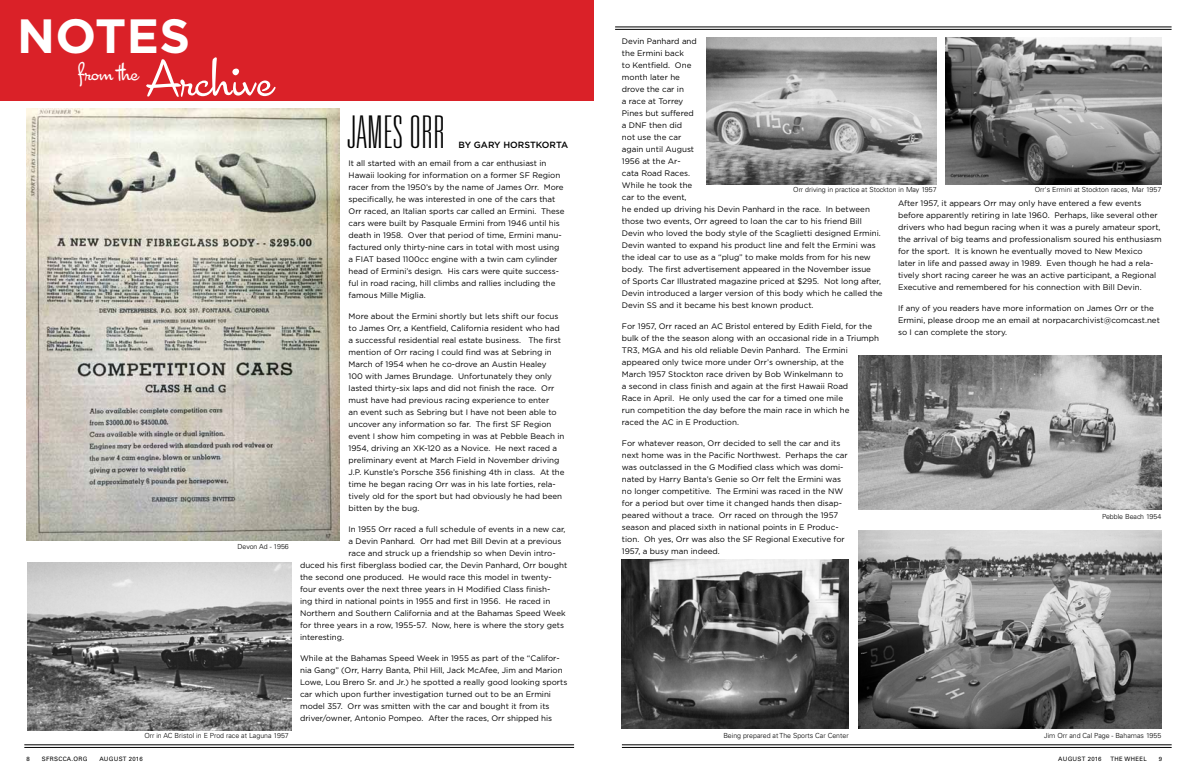
<style>
.page{position:relative;width:1188px;height:774px;background:#fff}
.page>*{position:absolute;margin:0;border:0;box-sizing:border-box;transform-origin:0 0}
.t1{font:51.9px "Cocktail Script";letter-spacing:.01em;color:#fff}
.t2{font:700 48px "Gotham";letter-spacing:.01em;color:#fff}
.t3{font:100 ultra-condensed 45.1px "Univers";letter-spacing:.025em;color:#000}
.t4{font:24px "Cocktail Script";letter-spacing:.01em;color:#fff}
.t5{font:500 9px "Gotham";color:#000}
.t6{font:8px/12px "Gotham";color:#000}
.t7{font:300 7px "Univers";color:#000}
.t8{font:6px "Univers";letter-spacing:.05em;color:#000}
</style>
<div class="page">
<hr style="left:24px;top:745px;width:550px;height:1px;background:#000">
<hr style="left:622px;top:745px;width:550px;height:1px;background:#000">
<hr style="left:24px;top:747px;width:550px;height:1px;background:#000">
<hr style="left:622px;top:747px;width:550px;height:1px;background:#000">
<hr style="left:615px;top:26px;width:557px;height:1px;background:#000">
<hr style="left:615px;top:29px;width:557px;height:1px;background:#000">
<img style="left:27px;top:563px;width:264px;height:167px">
<img style="left:26px;top:108px;width:314px;height:432px">
<div style="left:0;top:0;width:594px;height:101px;background:#da2128"></div>
<img style="left:945px;top:37px;width:216px;height:147px">
<img style="left:859px;top:530px;width:302px;height:199px">
<img style="left:707px;top:37px;width:230px;height:147px">
<img style="left:859px;top:355px;width:302px;height:154px">
<img style="left:622px;top:560px;width:227px;height:169px">
<h2 class="t2" style="left:17px;top:8px;width:175px">NOTES</h2>
<h3 class="t4" style="left:78px;top:57px;width:61px">from the</h3>
<h1 class="t1" style="left:147px;top:47px;width:127px">Archive</h1>
<p class="t7" style="left:238px;top:542px;width:53px">Devon Ad - 1956</p>
<p class="t7" style="left:144px;top:731px;width:146px">Orr in AC Bristol in E Prod race at Laguna 1957</p>
<h3 class="t3" style="left:348px;top:109px;width:99px">JAMES ORR</h3>
<p class="t5" style="left:459px;top:140px;width:111px">BY GARY HORSTKORTA</p>
<p class="t6" style="left:349px;top:157px;width:218px">It all started with an email from a car enthusiast in Hawaii looking for information on a former SF Region racer from the 1950’s by the name of James Orr. More specifically, he was interested in one of the cars that Orr raced, an Italian sports car called an Ermini. These cars were built by Pasquale Ermini from 1946 until his death in 1958. Over that period of time, Ermini manu&shy;factured only thirty-nine cars in total with most using a FIAT based 1100cc engine with a twin cam cylinder head of Ermini’s design. His cars were quite success&shy;ful in road racing, hill climbs and rallies including the famous Mille Miglia.</p>
<p class="t6" style="left:349px;top:310px;width:218px">More about the Ermini shortly but lets shift our focus to James Orr, a Kentfield, California resident who had a successful residential real estate business. The first mention of Orr racing I could find was at Sebring in March of 1954 when he co-drove an Austin Healey<br>100 with James Brundage. Unfortunately they only lasted thirty-six laps and did not finish the race. Orr must have had previous racing experience to enter<br>an event such as Sebring but I have not been able to uncover any information so far. The first SF Region event I show him competing in was at Pebble Beach in 1954, driving an XK-120 as a Novice. He next raced a preliminary event at March Field in November driving J.P. Kunstle’s Porsche 356 finishing 4th in class. At the time he began racing Orr was in his late forties, rela&shy;tively old for the sport but had obviously he had been bitten by the bug.</p>
<p class="t6" style="left:349px;top:523px;width:218px">In 1955 Orr raced a full schedule of events in a new car,</p>
<p class="t6" style="left:349px;top:535px;width:214px">a Devin Panhard. Orr had met Bill Devin at a previous</p>
<p class="t6" style="left:349px;top:547px;width:209px">race and struck up a friendship so when Devin intro-</p>
<p class="t6" style="left:300px;top:559px;width:269px">duced his first fiberglass bodied car, the Devin Panhard, Orr bought</p>
<p class="t6" style="left:300px;top:571px;width:253px">the second one produced. He would race this model in twenty-</p>
<p class="t6" style="left:300px;top:583px;width:252px">four events over the next three years in H Modified Class finish-</p>
<p class="t6" style="left:300px;top:595px;width:252px">ing third in national points in 1955 and first in 1956. He raced in</p>
<p class="t6" style="left:300px;top:607px;width:267px">Northern and Southern California and at the Bahamas Speed Week</p>
<p class="t6" style="left:300px;top:619px;width:266px">for three years in a row, 1955-57. Now, here is where the story gets</p>
<p class="t6" style="left:300px;top:631px;width:46px">interesting.</p>
<p class="t6" style="left:300px;top:652px;width:269px">While at the Bahamas Speed Week in 1955 as part of the “Califor&shy;nia Gang” (Orr, Harry Banta, Phil Hill, Jack McAfee, Jim and Marion Lowe, Lou Brero Sr. and Jr.) he spotted a really good looking sports car which upon further investigation turned out to be an Ermini model 357. Orr was smitten with the car and bought it from its driver/owner, Antonio Pompeo. After the races, Orr shipped his</p>
<p class="t6" style="left:622px;top:35px;width:262px">Devin Panhard and<br>the Ermini back<br>to Kentfield. One<br>month later he<br>drove the car in<br>a race at Torrey<br>Pines but suffered<br>a DNF then did<br>not use the car<br>again until August<br>1956 at the Ar-<br>cata Road Races.<br>While he took the<br>car to the event,<br>he ended up driving his Devin Panhard in the race. In between those two events, Orr agreed to loan the car to his friend Bill Devin who loved the body style of the Scaglietti designed Ermini.<br>Devin wanted to expand his product line and felt the Ermini was the ideal car to use as a “plug” to make molds from for his new body. The first advertisement appeared in the November issue<br>of Sports Car Illustrated magazine priced at $295. Not long after, Devin introduced a larger version of this body which he called the Devin SS and it became his best known product.</p>
<p class="t6" style="left:622px;top:320px;width:259px">For 1957, Orr raced an AC Bristol entered by Edith Field, for the bulk of the the season along with an occasional ride in a Triumph TR3, MGA and his old reliable Devin Panhard. The Ermini appeared only twice more under Orr’s ownership, at the<br>March 1957 Stockton race driven by Bob Winkelmann to<br>a second in class finish and again at the first Hawaii Road<br>Race in April. He only used the car for a timed one mile<br>run competition the day before the main race in which he<br>raced the AC in E Production.</p>
<p class="t6" style="left:622px;top:437px;width:227px">For whatever reason, Orr decided to sell the car and its next home was in the Pacific Northwest. Perhaps the car was outclassed in the G Modified class which was domi&shy;nated by Harry Banta’s Genie so Orr felt the Ermini was no longer competitive. The Ermini was raced in the NW for a period but over time it changed hands then disap&shy;peared without a trace. Orr raced on through the 1957 season and placed sixth in national points in E Produc&shy;tion. Oh yes, Orr was also the SF Regional Executive for 1957, a busy man indeed.</p>
<p class="t7" style="left:793px;top:185px;width:145px">Orr driving in practice at Stockton in May 1957</p>
<p class="t7" style="left:1035px;top:185px;width:128px">Orr's Ermini at Stockton races, Mar 1957</p>
<p class="t6" style="left:898px;top:197px;width:265px">After 1957, it appears Orr may only have entered a few events before apparently retiring in late 1960. Perhaps, like several other drivers who had begun racing when it was a purely amateur sport, the arrival of big teams and professionalism soured his enthusiasm for the sport. It is known he eventually moved to New Mexico later in life and passed away in 1989. Even though he had a rela&shy;tively short racing career he was an active participant, a Regional Executive and remembered for his connection with Bill Devin.</p>
<p class="t6" style="left:898px;top:302px;width:263px">If any of you readers have more information on James Orr or the<br>Ermini, please droop me an email at norpacarchivist@comcast.net so I can complete the story.</p>
<p class="t7" style="left:1102px;top:512px;width:61px">Pebble Beach 1954</p>
<p class="t7" style="left:723px;top:731px;width:127px">Being prepared at The Sports Car Center</p>
<p class="t7" style="left:1044px;top:731px;width:119px">Jim Orr and Cal Page - Bahamas 1955</p>
<p class="t8" style="left:26px;top:756px;width:5px">8</p>
<p class="t8" style="left:42px;top:756px;width:47px">SFRSCCA.ORG</p>
<p class="t8" style="left:99px;top:756px;width:45px">AUGUST 2016</p>
<p class="t8" style="left:1058px;top:756px;width:45px">AUGUST 2016</p>
<p class="t8" style="left:1111px;top:756px;width:38px">THE WHEEL</p>
<p class="t8" style="left:1159px;top:756px;width:5px">9</p>
</div>
